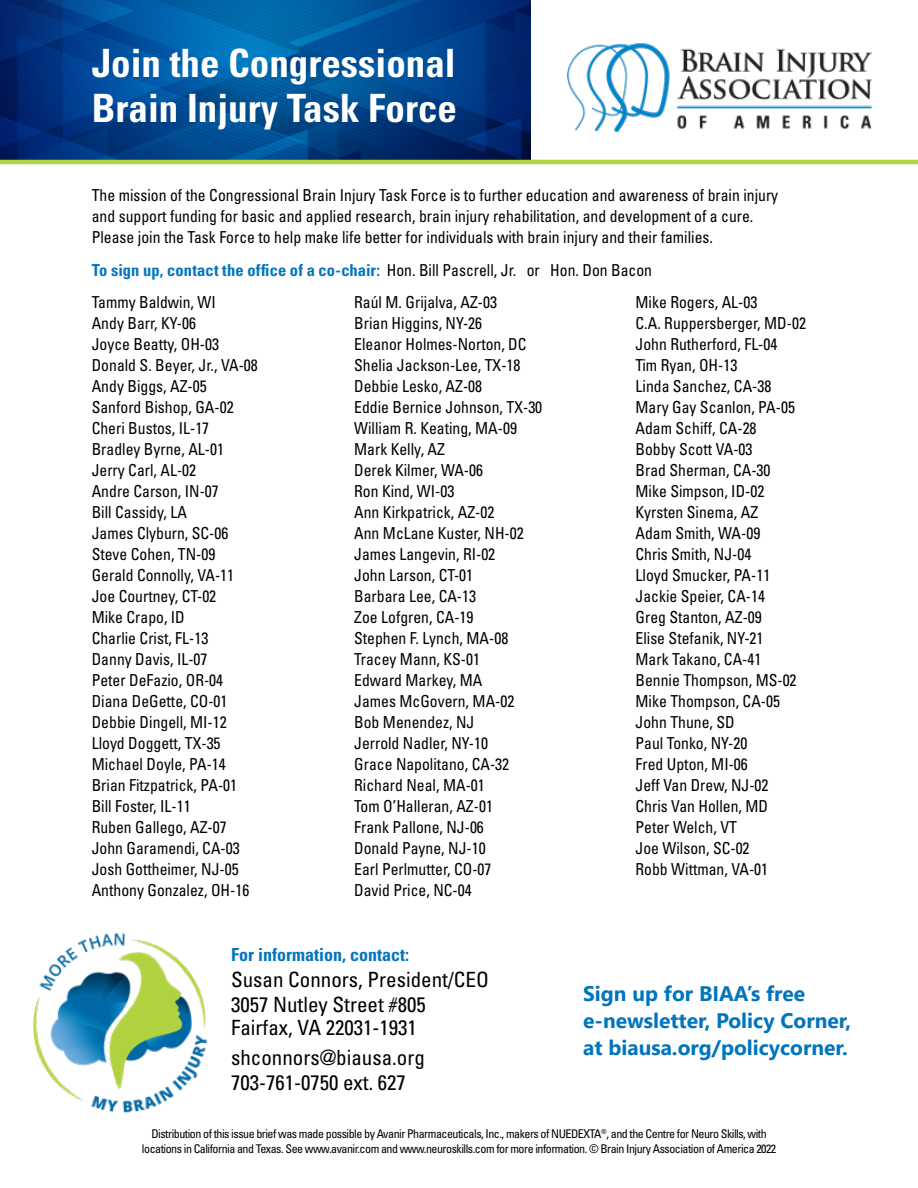
<style>
.page{position:relative;width:918px;height:1188px;background:#fff}
.page>*{position:absolute;margin:0;border:0;box-sizing:border-box;transform-origin:0 0}
.t1{font:700 condensed 39px/45px "Univers LT Std";color:#fff}
.t2{font:condensed 21px/25.5px "Univers LT Std";color:#000}
.t3{font:700 21px/27px "Segoe UI";color:#0075bd}
.t4{font:700 condensed 18px "Univers LT Std";color:#0075bd}
.t5{font:condensed 16.5px/21px "Univers LT Std";color:#000;scale:.95 1}
.t6{font:condensed 12px/15px "Univers LT Std";letter-spacing:-.04em;color:#000;text-align:center}
.s1{font-weight:700;color:#0075bd}
</style>
<div class="page">
<img style="left:0;top:0;width:530px;height:160px">
<img style="left:568px;top:43px;width:304px;height:88px">
<img style="left:33px;top:932px;width:174px;height:181px">
<hr style="left:0;top:160px;width:918px;height:4px;background:#b2d23f">
<h1 class="t1" style="left:92px;top:40px;width:367px">Join the Congressional<br>Brain Injury Task Force</h1>
<p class="t5" style="left:92px;top:184px;width:724px">The mission of the Congressional Brain Injury Task Force is to further education and awareness of brain injury and support funding for basic and applied research, brain injury rehabilitation, and development of a cure.<br>Please join the Task Force to help make life better for individuals with brain injury and their families.</p>
<p class="t5" style="left:92px;top:254px;width:591px;line-height:31.8px"><span class="s1">To sign up, contact the office of a co-chair:</span> Hon. Bill Pascrell, Jr. or Hon. Don Bacon<br>Tammy Baldwin, WI</p>
<p class="t5" style="left:92px;top:312px;width:176px">Andy Barr, KY-06<br>Joyce Beatty, OH-03<br>Donald S. Beyer, Jr., VA-08<br>Andy Biggs, AZ-05<br>Sanford Bishop, GA-02<br>Cheri Bustos, IL-17<br>Bradley Byrne, AL-01<br>Jerry Carl, AL-02<br>Andre Carson, IN-07<br>Bill Cassidy, LA<br>James Clyburn, SC-06<br>Steve Cohen, TN-09<br>Gerald Connolly, VA-11<br>Joe Courtney, CT-02<br>Mike Crapo, ID<br>Charlie Crist, FL-13<br>Danny Davis, IL-07<br>Peter DeFazio, OR-04<br>Diana DeGette, CO-01<br>Debbie Dingell, MI-12<br>Lloyd Doggett, TX-35<br>Michael Doyle, PA-14<br>Brian Fitzpatrick, PA-01<br>Bill Foster, IL-11<br>Ruben Gallego, AZ-07<br>John Garamendi, CA-03<br>Josh Gottheimer, NJ-05<br>Anthony Gonzalez, OH-16</p>
<p class="t5" style="left:354px;top:291px;width:199px">Raúl M. Grijalva, AZ-03<br>Brian Higgins, NY-26<br>Eleanor Holmes-Norton, DC<br>Shelia Jackson-Lee, TX-18<br>Debbie Lesko, AZ-08<br>Eddie Bernice Johnson, TX-30<br>William R. Keating, MA-09<br>Mark Kelly, AZ<br>Derek Kilmer, WA-06<br>Ron Kind, WI-03<br>Ann Kirkpatrick, AZ-02<br>Ann McLane Kuster, NH-02<br>James Langevin, RI-02<br>John Larson, CT-01<br>Barbara Lee, CA-13<br>Zoe Lofgren, CA-19<br>Stephen F. Lynch, MA-08<br>Tracey Mann, KS-01<br>Edward Markey, MA<br>James McGovern, MA-02<br>Bob Menendez, NJ<br>Jerrold Nadler, NY-10<br>Grace Napolitano, CA-32<br>Richard Neal, MA-01<br>Tom O’Halleran, AZ-01<br>Frank Pallone, NJ-06<br>Donald Payne, NJ-10<br>Earl Perlmutter, CO-07<br>David Price, NC-04</p>
<p class="t5" style="left:636px;top:291px;width:181px">Mike Rogers, AL-03<br>C.A. Ruppersberger, MD-02<br>John Rutherford, FL-04<br>Tim Ryan, OH-13<br>Linda Sanchez, CA-38<br>Mary Gay Scanlon, PA-05<br>Adam Schiff, CA-28<br>Bobby Scott VA-03<br>Brad Sherman, CA-30<br>Mike Simpson, ID-02<br>Kyrsten Sinema, AZ<br>Adam Smith, WA-09<br>Chris Smith, NJ-04<br>Lloyd Smucker, PA-11<br>Jackie Speier, CA-14<br>Greg Stanton, AZ-09<br>Elise Stefanik, NY-21<br>Mark Takano, CA-41<br>Bennie Thompson, MS-02<br>Mike Thompson, CA-05<br>John Thune, SD<br>Paul Tonko, NY-20<br>Fred Upton, MI-06<br>Jeff Van Drew, NJ-02<br>Chris Van Hollen, MD<br>Peter Welch, VT<br>Joe Wilson, SC-02<br>Robb Wittman, VA-01</p>
<p class="t4" style="left:231px;top:944px;width:179px">For information, contact:</p>
<p class="t2" style="left:231px;top:966px;width:259px">Susan Connors, President/CEO<br>3057 Nutley Street #805</p>
<p class="t2" style="left:231px;top:1012px;width:195px;line-height:30px">Fairfax, VA 22031-1931 shconnors@biausa.org</p>
<p class="t2" style="left:231px;top:1070px;width:176px">703-761-0750 ext. 627</p>
<p class="t3" style="left:583px;top:979px;width:270px">Sign up for BIAA’s free e-newsletter, Policy Corner, at biausa.org/policycorner.</p>
<p class="t6" style="left:142px;top:1126px;width:636px">Distribution of this issue brief was made possible by Avanir Pharmaceuticals, Inc., makers of NUEDEXTA<sup>®</sup>, and the Centre for Neuro Skills, with locations in California and Texas. See www.avanir.com and www.neuroskills.com for more information. © Brain Injury Association of America 2022</p>
</div>
